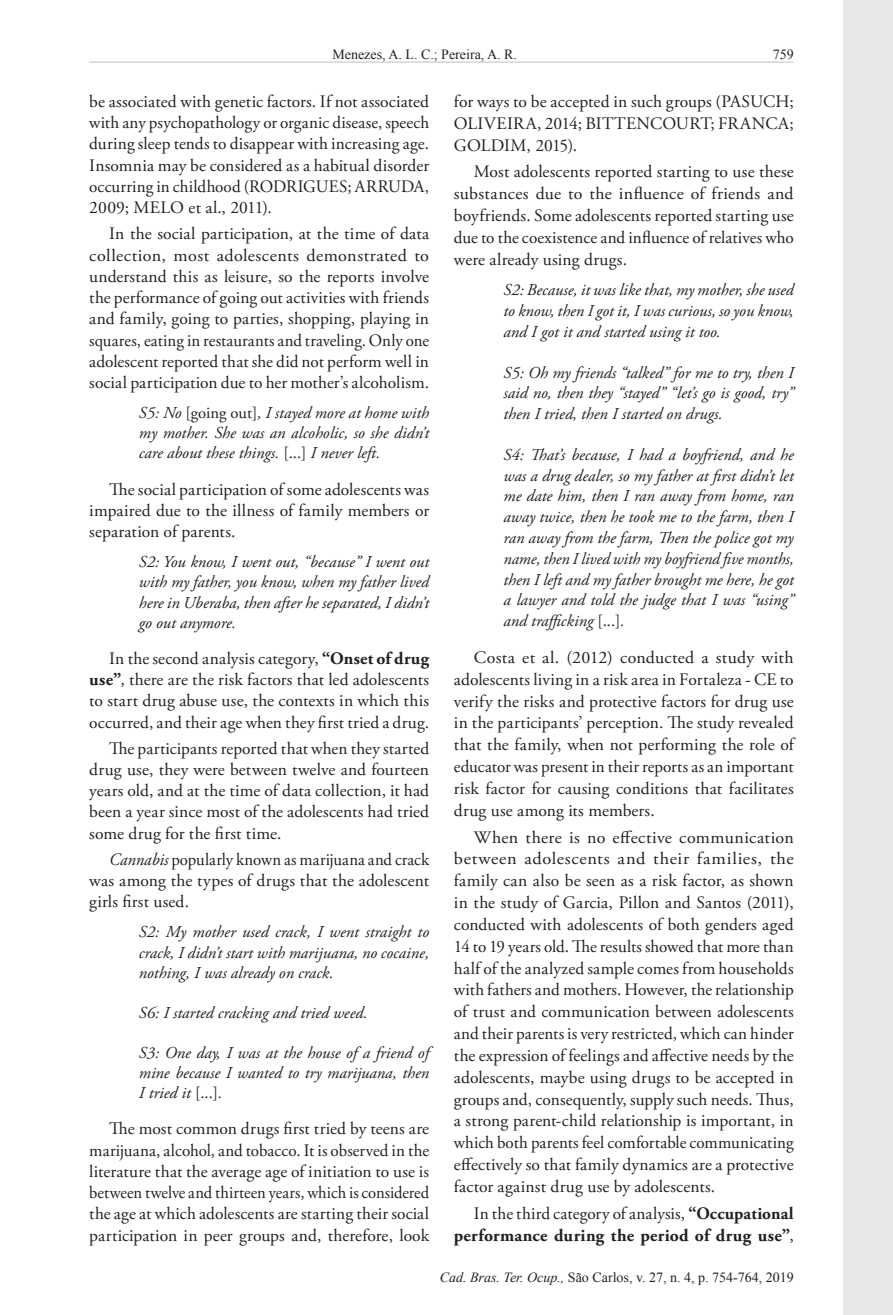
<style>
.page{position:relative;width:893px;height:1315px;background:#fff}
.page>*{position:absolute;margin:0;border:0;box-sizing:border-box;transform-origin:0 0}
.Paragraph{font:17.5px/21.9px "Adobe Garamond Pro";letter-spacing:.01em;color:#231f20;text-align:justify}
.Paragraph-2{font:17.5px/21.2px "Adobe Garamond Pro";letter-spacing:.01em;color:#231f20;text-align:justify;scale:.96 1}
.Paragraph-3{font:700 17.5px/21.9px "Adobe Garamond Pro";letter-spacing:.015em;color:#231f20;text-align:right}
.BlockQuote-Italico{font:italic 16.62px/20.8px "Adobe Garamond Pro";color:#231f20;text-align:justify}
.t1{font:14px "Times New Roman";color:#231f20}
.s1{font-style:normal}
.s2{font-weight:700}
.s3{font-style:italic}
.s4{font-weight:400}
</style>
<div class="page">
<div style="left:843px;top:0;width:50px;height:1315px;background:#e7e8e8"></div>
<hr style="left:90px;top:62px;width:703px;height:1px;background:#c0c0c0">
<p class="t1" style="left:332px;top:45px;width:186px">Menezes, A. L. C.; Pereira, A. R.</p>
<p class="Paragraph" style="left:89px;top:91px;width:341px;line-height:21.2px">be associated with genetic factors. If not associated with any psychopathology or organic disease, speech during sleep tends to disappear with increasing age.<br>Insomnia may be considered as a habitual disorder occurring in childhood (RODRIGUES; ARRUDA, 2009; MELO et al., 2011).</p>
<p class="Paragraph" style="left:89px;top:224px;width:341px;line-height:21.2px;text-indent:20px">In the social participation, at the time of data collection, most adolescents demonstrated to understand this as leisure, so the reports involve the performance of going out activities with friends and family, going to parties, shopping, playing in squares, eating in restaurants and traveling. Only one adolescent reported that she did not perform well in social participation due to her mother’s alcoholism.</p>
<p class="BlockQuote-Italico" style="left:139px;top:403px;width:292px;line-height:20.1px">S5: No <span class="s1">[going out]</span>, I stayed more at home with my mother. She was an alcoholic, so she didn’t care about these things. <span class="s1">[...]</span> I never left.</p>
<p class="Paragraph" style="left:89px;top:479px;width:341px;line-height:21.2px;text-indent:20px">The social participation of some adolescents was impaired due to the illness of family members or separation of parents.</p>
<p class="BlockQuote-Italico" style="left:139px;top:552px;width:292px;line-height:20.1px">S2: You know, I went out, “because” I went out with my father, you know, when my father lived here in Uberaba, then after he separated, I didn’t go out anymore.</p>
<p class="Paragraph" style="left:89px;top:648px;width:341px;line-height:21.2px;text-indent:20px">In the second analysis category, <span class="s2">“Onset of drug use”</span>, there are the risk factors that led adolescents to start drug abuse use, the contexts in which this occurred, and their age when they first tried a drug.</p>
<p class="Paragraph" style="left:89px;top:738px;width:341px;line-height:21.2px;text-indent:20px">The participants reported that when they started drug use, they were between twelve and fourteen years old, and at the time of data collection, it had been a year since most of the adolescents had tried some drug for the first time.</p>
<p class="Paragraph-2" style="left:89px;top:849px;width:355px;text-indent:20px"><span class="s3">Cannabis</span> popularly known as marijuana and crack was among the types of drugs that the adolescent girls first used.</p>
<p class="BlockQuote-Italico" style="left:139px;top:922px;width:292px;line-height:20.1px">S2: My mother used crack, I went straight to crack, I didn’t start with marijuana, no cocaine, nothing, I was already on crack.</p>
<p class="BlockQuote-Italico" style="left:139px;top:1002px;width:230px">S6: I started cracking and tried weed.</p>
<p class="BlockQuote-Italico" style="left:139px;top:1043px;width:292px;line-height:20.1px">S3: One day, I was at the house of a friend of mine because I wanted to try marijuana, then I tried it <span class="s1">[...]</span>.</p>
<p class="Paragraph" style="left:89px;top:1119px;width:341px;line-height:21.2px;text-indent:20px">The most common drugs first tried by teens are marijuana, alcohol, and tobacco. It is observed in the literature that the average age of initiation to use is between twelve and thirteen years, which is considered the age at which adolescents are starting their social participation in peer groups and, therefore, look</p>
<p class="Paragraph" style="left:454px;top:91px;width:341px">for ways to be accepted in such groups (PASUCH; OLIVEIRA, 2014; BITTENCOURT; FRANCA; GOLDIM, 2015).</p>
<p class="Paragraph" style="left:454px;top:162px;width:341px;text-indent:20px">Most adolescents reported starting to use these substances due to the influence of friends and boyfriends. Some adolescents reported starting use due to the coexistence and influence of relatives who were already using drugs.</p>
<p class="BlockQuote-Italico" style="left:504px;top:280px;width:292px">S2: Because, it was like that, my mother, she used to know, then I got it, I was curious, so you know, and I got it and started using it too.</p>
<p class="BlockQuote-Italico" style="left:504px;top:362px;width:292px">S5: Oh my friends “talked” for me to try, then I said no, then they “stayed” “let’s go is good, try” then I tried, then I started on drugs.</p>
<p class="BlockQuote-Italico" style="left:504px;top:445px;width:292px">S4: That’s because, I had a boyfriend, and he was a drug dealer, so my father at first didn’t let me date him, then I ran away from home, ran away twice, then he took me to the farm, then I ran away from the farm, Then the police got my name, then I lived with my boyfriend five months, then I left and my father brought me here, he got a lawyer and told the judge that I was “using” and trafficking <span class="s1">[...]</span>.</p>
<p class="Paragraph" style="left:454px;top:647px;width:341px;text-indent:20px">Costa et al. (2012) conducted a study with adolescents living in a risk area in Fortaleza - CE to verify the risks and protective factors for drug use in the participants’ perception. The study revealed that the family, when not performing the role of educator was present in their reports as an important risk factor for causing conditions that facilitates drug use among its members.</p>
<p class="Paragraph" style="left:454px;top:826px;width:341px;text-indent:20px">When there is no effective communication between adolescents and their families, the family can also be seen as a risk factor, as shown in the study of Garcia, Pillon and Santos (2011), conducted with adolescents of both genders aged 14 to 19 years old. The results showed that more than half of the analyzed sample comes from households with fathers and mothers. However, the relationship of trust and communication between adolescents and their parents is very restricted, which can hinder the expression of feelings and affective needs by the adolescents, maybe using drugs to be accepted in groups and, consequently, supply such needs. Thus, a strong parent-child relationship is important, in which both parents feel comfortable communicating effectively so that family dynamics are a protective factor against drug use by adolescents.</p>
<p class="Paragraph-3" style="left:454px;top:1202px;width:341px"><span class="s4">In the third category of analysis,</span> “Occupational performance during the period of drug use”<span class="s4">,</span></p>
<p class="t1" style="left:440px;top:1267px;width:356px"><span class="s3">Cad. Bras. Ter. Ocup.,</span> São Carlos, v. 27, n. 4, p. 754-764, 2019</p>
</div>
